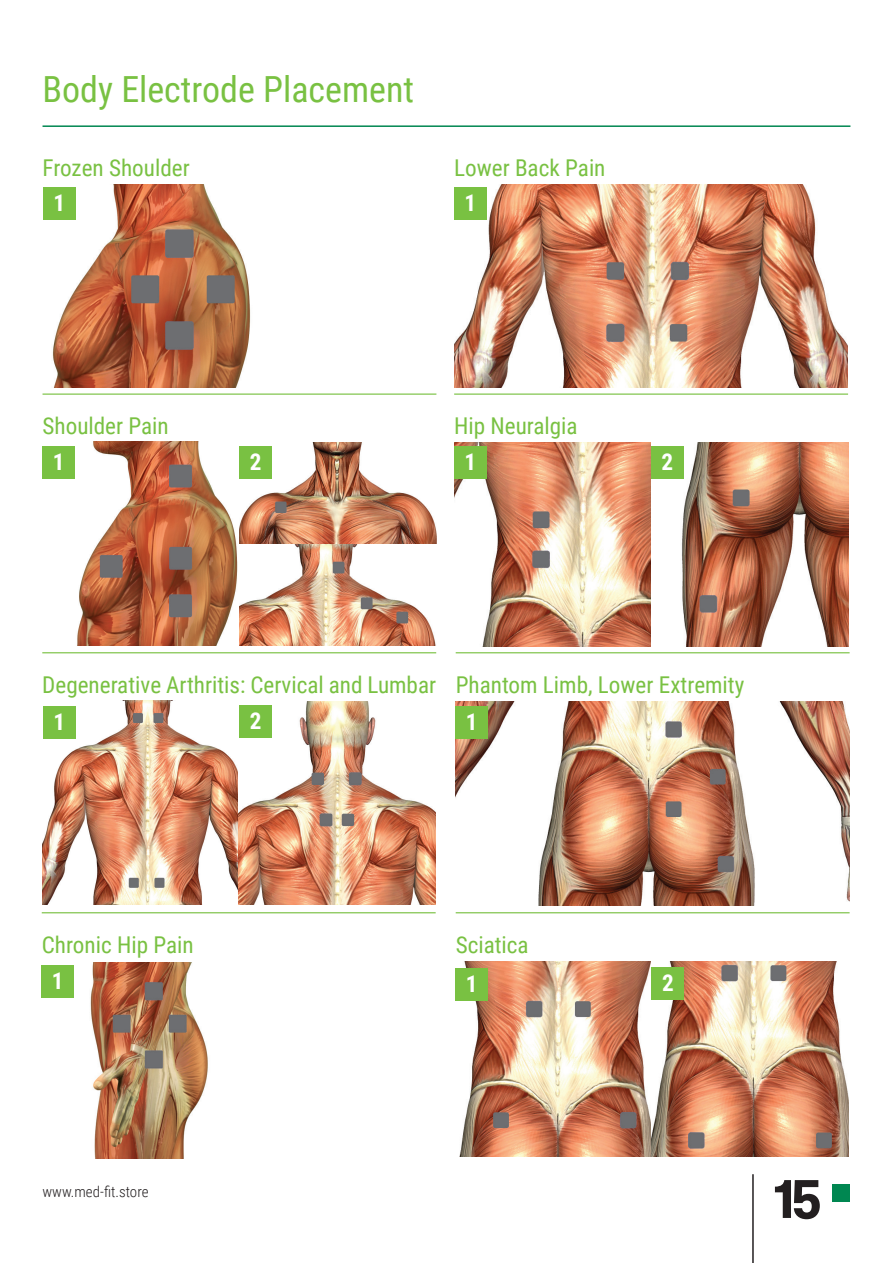
<style>
.page{position:relative;width:893px;height:1263px;background:#fff}
.page>*{position:absolute;margin:0;border:0;box-sizing:border-box;transform-origin:0 0}
.t1{font:700 57px "Coolvetica Rg";color:#231f20}
.t2{font:36px "Roboto Condensed";color:#79c142}
.Paragraph_Style_2{font:23.1px "Roboto Condensed";color:#79c142}
.Paragraph_Style_1{font:23.1px "Roboto Condensed";color:#79c142}
.Paragraph_Style_1-2{font:700 23.1px "Roboto Condensed";color:#fff}
.t3{font:300 15px "Roboto Condensed";color:#231f20}
</style>
<div class="page">
<div style="left:833px;top:1184px;width:17px;height:17px;background:#008751"></div>
<hr style="left:752px;top:1174px;width:2px;height:89px;background:#231f20">
<hr style="left:43px;top:125px;width:807px;height:2px;background:#008751">
<img style="left:455px;top:443px;width:393px;height:203px">
<img style="left:43px;top:442px;width:393px;height:204px">
<img style="left:43px;top:184px;width:208px;height:204px">
<div style="left:43px;top:188px;width:32px;height:32px;background:#79c142"></div>
<hr style="left:43px;top:393px;width:393px;height:2px;background:#79c142">
<div style="left:43px;top:446px;width:32px;height:32px;background:#79c142"></div>
<div style="left:239px;top:446px;width:33px;height:32px;background:#79c142"></div>
<hr style="left:454px;top:393px;width:394px;height:2px;background:#79c142">
<div style="left:454px;top:446px;width:32px;height:32px;background:#79c142"></div>
<div style="left:651px;top:446px;width:32px;height:32px;background:#79c142"></div>
<img style="left:454px;top:184px;width:393px;height:204px">
<div style="left:454px;top:187px;width:32px;height:32px;background:#79c142"></div>
<img style="left:43px;top:701px;width:393px;height:204px">
<hr style="left:42px;top:652px;width:394px;height:1px;background:#79c142">
<div style="left:43px;top:707px;width:32px;height:32px;background:#79c142"></div>
<div style="left:239px;top:705px;width:33px;height:33px;background:#79c142"></div>
<img style="left:42px;top:962px;width:166px;height:196px">
<hr style="left:42px;top:912px;width:394px;height:1px;background:#79c142">
<div style="left:42px;top:965px;width:32px;height:32px;background:#79c142"></div>
<img style="left:455px;top:962px;width:394px;height:194px">
<div style="left:652px;top:967px;width:32px;height:32px;background:#79c142"></div>
<hr style="left:456px;top:912px;width:394px;height:1px;background:#79c142">
<hr style="left:456px;top:652px;width:394px;height:1px;background:#79c142">
<div style="left:456px;top:969px;width:32px;height:32px;background:#79c142"></div>
<img style="left:456px;top:702px;width:394px;height:203px">
<div style="left:455px;top:707px;width:33px;height:32px;background:#79c142"></div>
<p class="t2" style="left:43px;top:63px;width:373px">Body Electrode Placement</p>
<p class="Paragraph_Style_2" style="left:43px;top:152px;width:149px">Frozen Shoulder</p>
<p class="Paragraph_Style_1-2" style="left:53px;top:187px;width:13px">1</p>
<p class="Paragraph_Style_2" style="left:454px;top:152px;width:153px">Lower Back Pain</p>
<p class="Paragraph_Style_1-2" style="left:464px;top:186px;width:13px">1</p>
<p class="Paragraph_Style_2" style="left:43px;top:410px;width:128px">Shoulder Pain</p>
<p class="Paragraph_Style_1-2" style="left:53px;top:445px;width:13px">1</p>
<p class="Paragraph_Style_1-2" style="left:250px;top:445px;width:13px">2</p>
<p class="Paragraph_Style_2" style="left:454px;top:410px;width:125px">Hip Neuralgia</p>
<p class="Paragraph_Style_1-2" style="left:464px;top:445px;width:13px">1</p>
<p class="Paragraph_Style_1-2" style="left:661px;top:445px;width:13px">2</p>
<p class="Paragraph_Style_2" style="left:42px;top:668px;width:395px">Degenerative Arthritis: Cervical and Lumbar</p>
<p class="Paragraph_Style_1-2" style="left:53px;top:706px;width:13px">1</p>
<p class="Paragraph_Style_1-2" style="left:250px;top:705px;width:13px">2</p>
<p class="Paragraph_Style_1" style="left:456px;top:668px;width:290px">Phantom Limb, Lower Extremity</p>
<p class="Paragraph_Style_1-2" style="left:466px;top:706px;width:13px">1</p>
<p class="Paragraph_Style_1" style="left:42px;top:928px;width:153px">Chronic Hip Pain</p>
<p class="Paragraph_Style_1-2" style="left:52px;top:964px;width:13px">1</p>
<p class="Paragraph_Style_1-2" style="left:662px;top:966px;width:13px">2</p>
<p class="Paragraph_Style_1" style="left:456px;top:928px;width:75px">Sciatica</p>
<p class="Paragraph_Style_1-2" style="left:466px;top:968px;width:13px">1</p>
<p class="t3" style="left:43px;top:1181px;width:108px">www.med-fit.store</p>
<h1 class="t1" style="left:775px;top:1165px;width:47px">15</h1>
</div>
